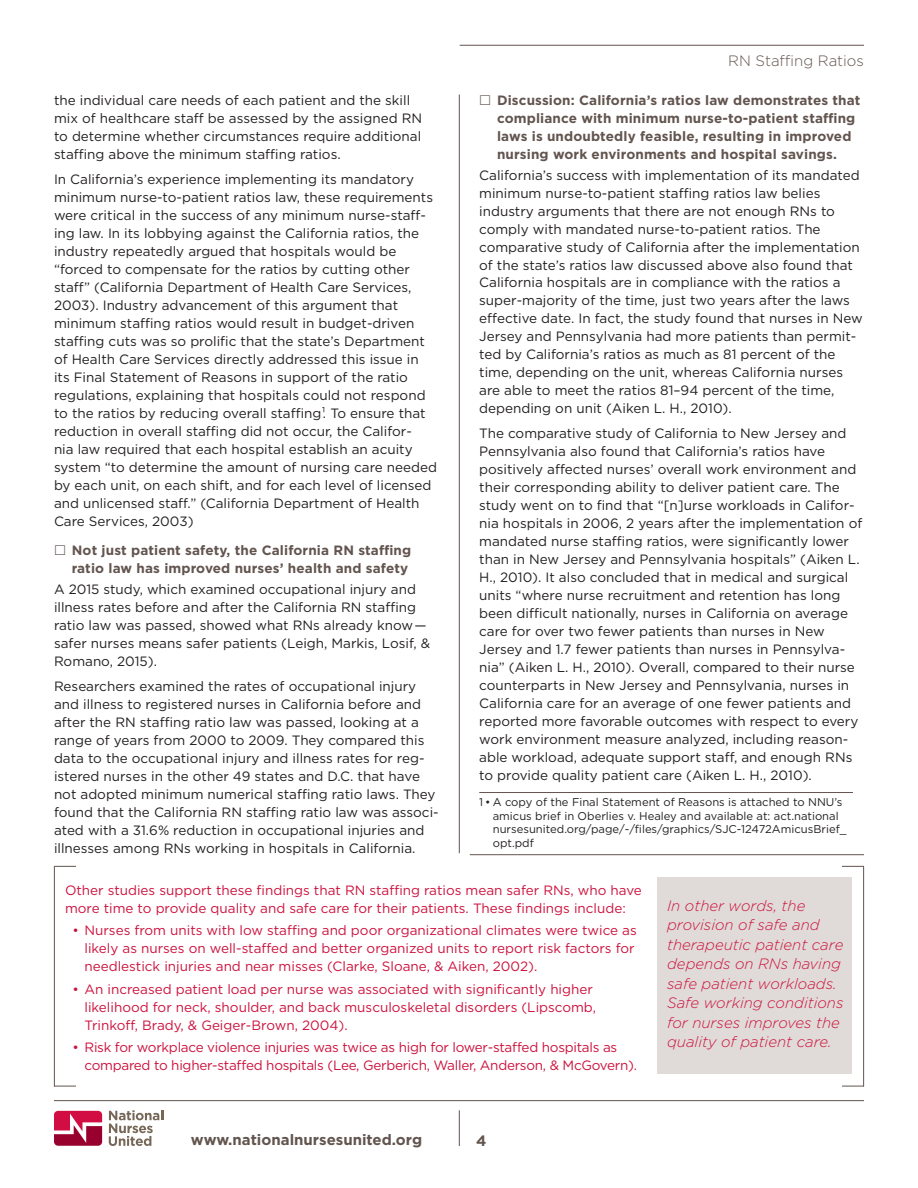
<style>
.page{position:relative;width:918px;height:1188px;background:#fff}
.page>*{position:absolute;margin:0;border:0;box-sizing:border-box;transform-origin:0 0}
.t1{font:italic 300 15px/19.5px "Gotham";color:#cd123d}
.t2{font:700 15px "Gotham";color:#62544e}
.t3{font:300 15px "Gotham";color:#62544e}
.t4{font:13.5px/18px "Gotham";color:#231f20}
.t5{font:13.5px/18px "Gotham";color:#cd123d}
.t6{font:700 13.5px/18px "Gotham";letter-spacing:.01em;color:#62544e}
.t7{font:13.5px/18px "Gotham";letter-spacing:-.02em;color:#cd123d}
.t8{font:11.25px/13.5px "Gotham";color:#231f20}
</style>
<div class="page">
<svg style="left:109px;top:1110px;width:54px;height:36px"></svg>
<svg style="left:54px;top:1111px;width:48px;height:35px"></svg>
<hr style="left:54px;top:1100px;width:810px;height:1px;background:#62544e">
<hr style="left:459px;top:1110px;width:1px;height:36px;background:#62544e">
<hr style="left:460px;top:45px;width:404px;height:1px;background:#62544e">
<hr style="left:459px;top:94px;width:1px;height:759px;background:#62544e">
<hr style="left:863px;top:866px;width:1px;height:220px;background:#62544e">
<svg style="left:842px;top:866px;width:22px;height:1px"></svg>
<svg style="left:842px;top:1086px;width:22px;height:1px"></svg>
<div style="left:658px;top:877px;width:194px;height:196px;background:#e0dbd8"></div>
<hr style="left:470px;top:854px;width:394px;height:1px;background:#62544e">
<hr style="left:479px;top:792px;width:374px;height:1px;background:#62544e">
<hr style="left:54px;top:866px;width:1px;height:220px;background:#62544e">
<svg style="left:54px;top:866px;width:22px;height:1px"></svg>
<svg style="left:54px;top:1086px;width:22px;height:1px"></svg>
<p class="t4" style="left:54px;top:91px;width:370px">the individual care needs of each patient and the skill mix of healthcare staff be assessed by the assigned RN to determine whether circumstances require additional staffing above the minimum staffing ratios.</p>
<p class="t4" style="left:54px;top:170px;width:385px">In California’s experience implementing its mandatory minimum nurse-to-patient ratios law, these requirements were critical in the success of any minimum nurse-staff&shy;ing law. In its lobbying against the California ratios, the industry repeatedly argued that hospitals would be “forced to compensate for the ratios by cutting other staff” (California Department of Health Care Services, 2003). Industry advancement of this argument that minimum staffing ratios would result in budget-driven staffing cuts was so prolific that the state’s Department of Health Care Services directly addressed this issue in its Final Statement of Reasons in support of the ratio regulations, explaining that hospitals could not respond to the ratios by reducing overall staffing¹. To ensure that reduction in overall staffing did not occur, the Califor-<br>nia law required that each hospital establish an acuity system “to determine the amount of nursing care needed by each unit, on each shift, and for each level of licensed and unlicensed staff.” (California Department of Health Care Services, 2003)</p>
<p class="t6" style="left:72px;top:541px;width:341px">Not just patient safety, the California RN staffing ratio law has improved nurses’ health and safety</p>
<p class="t4" style="left:54px;top:580px;width:378px">A 2015 study, which examined occupational injury and illness rates before and after the California RN staffing ratio law was passed, showed what RNs already know— safer nurses means safer patients (Leigh, Markis, Losif, &amp; Romano, 2015).</p>
<p class="t4" style="left:54px;top:677px;width:386px">Researchers examined the rates of occupational injury and illness to registered nurses in California before and after the RN staffing ratio law was passed, looking at a range of years from 2000 to 2009. They compared this data to the occupational injury and illness rates for reg&shy;istered nurses in the other 49 states and D.C. that have not adopted minimum numerical staffing ratio laws. They found that the California RN staffing ratio law was associ&shy;ated with a 31.6% reduction in occupational injuries and illnesses among RNs working in hospitals in California.</p>
<p class="t3" style="left:728px;top:51px;width:137px">RN Staffing Ratios</p>
<p class="t6" style="left:497px;top:91px;width:365px">Discussion: California’s ratios law demonstrates that compliance with minimum nurse-to-patient staffing laws is undoubtedly feasible, resulting in improved nursing work environments and hospital savings.</p>
<p class="t4" style="left:479px;top:165px;width:385px">California’s success with implementation of its mandated minimum nurse-to-patient staffing ratios law belies industry arguments that there are not enough RNs to comply with mandated nurse-to-patient ratios. The comparative study of California after the implementation of the state’s ratios law discussed above also found that California hospitals are in compliance with the ratios a super-majority of the time, just two years after the laws effective date. In fact, the study found that nurses in New Jersey and Pennsylvania had more patients than permit&shy;ted by California’s ratios as much as 81 percent of the time, depending on the unit, whereas California nurses are able to meet the ratios 81–94 percent of the time, depending on unit (Aiken L. H., 2010).</p>
<p class="t4" style="left:479px;top:424px;width:385px">The comparative study of California to New Jersey and Pennsylvania also found that California’s ratios have positively affected nurses’ overall work environment and their corresponding ability to deliver patient care. The study went on to find that “[n]urse workloads in Califor&shy;nia hospitals in 2006, 2 years after the implementation of mandated nurse staffing ratios, were significantly lower than in New Jersey and Pennsylvania hospitals” (Aiken L.<br>H., 2010). It also concluded that in medical and surgical units “where nurse recruitment and retention has long been difficult nationally, nurses in California on average care for over two fewer patients than nurses in New Jersey and 1.7 fewer patients than nurses in Pennsylva&shy;nia” (Aiken L. H., 2010). Overall, compared to their nurse counterparts in New Jersey and Pennsylvania, nurses in California care for an average of one fewer patients and reported more favorable outcomes with respect to every work environment measure analyzed, including reason&shy;able workload, adequate support staff, and enough RNs to provide quality patient care (Aiken L. H., 2010).</p>
<p class="t8" style="left:493px;top:795px;width:355px;text-indent:-14px">1 • A copy of the Final Statement of Reasons is attached to NNU’s amicus brief in Oberlies v. Healey and available at: act.national nursesunited.org/page/-/files/graphics/SJC-12472AmicusBrief_ opt.pdf</p>
<p class="t5" style="left:65px;top:881px;width:578px">Other studies support these findings that RN staffing ratios mean safer RNs, who have more time to provide quality and safe care for their patients. These findings include:</p>
<p class="t5" style="left:85px;top:921px;width:554px;text-indent:-12px">• Nurses from units with low staffing and poor organizational climates were twice as likely as nurses on well-staffed and better organized units to report risk factors for needlestick injuries and near misses (Clarke, Sloane, &amp; Aiken, 2002).</p>
<p class="t5" style="left:85px;top:980px;width:513px;text-indent:-12px">• An increased patient load per nurse was associated with significantly higher likelihood for neck, shoulder, and back musculoskeletal disorders (Lipscomb,<br>Trinkoff, Brady, &amp; Geiger-Brown, 2004).</p>
<p class="t7" style="left:85px;top:1038px;width:554px;text-indent:-12px">• Risk for workplace violence injuries was twice as high for lower-staffed hospitals as compared to higher-staffed hospitals (Lee, Gerberich, Waller, Anderson, &amp; McGovern).</p>
<p class="t2" style="left:191px;top:1130px;width:233px">www.nationalnursesunited.org</p>
<p class="t2" style="left:476px;top:1131px;width:12px">4</p>
<p class="t1" style="left:667px;top:895px;width:178px">In other words, the provision of safe and therapeutic patient care depends on RNs having safe patient workloads.<br>Safe working conditions for nurses improves the quality of patient care.</p>
</div>
